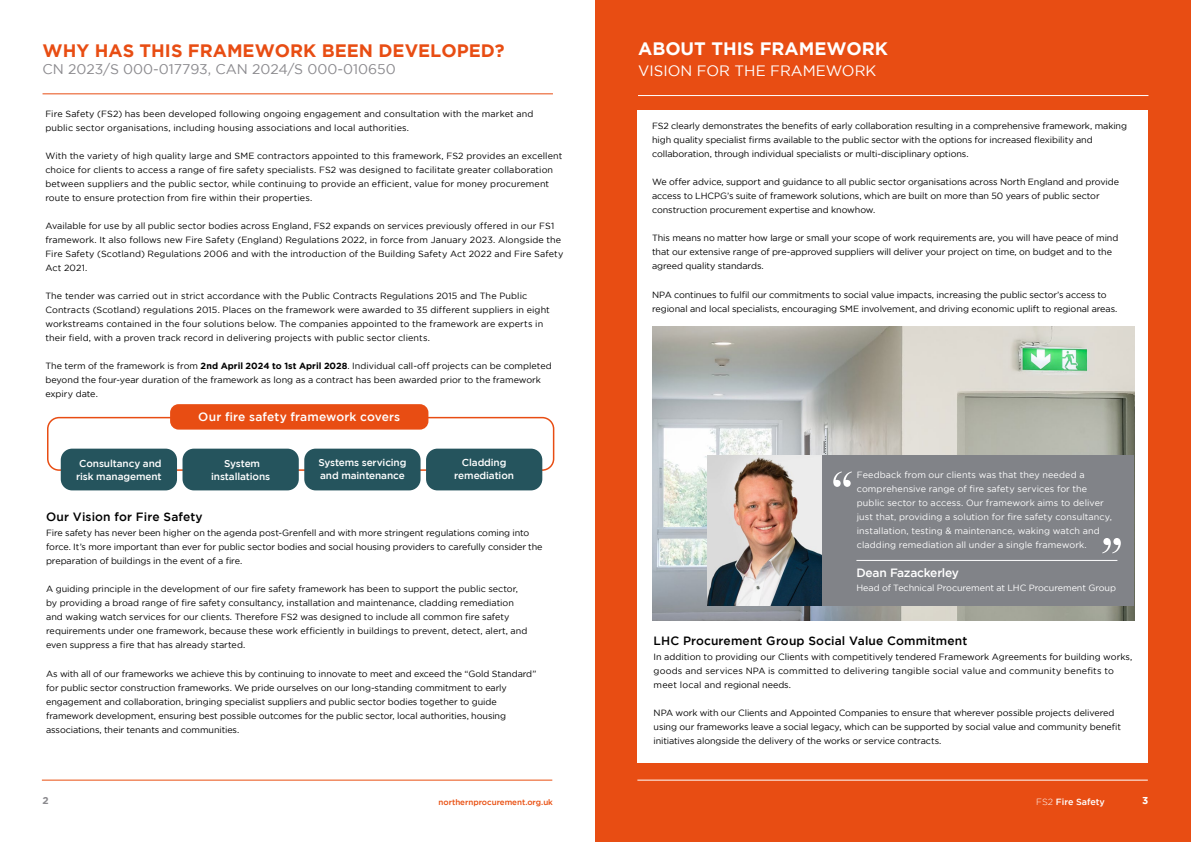
<style>
.page{position:relative;width:1191px;height:842px;background:#fff}
.page>*{position:absolute;margin:0;border:0;box-sizing:border-box;transform-origin:0 0}
.t1{font:60px "Bask Old Face";color:#fff}
.t2{font:700 18px "Gotham";color:#e84d13}
.t3{font:700 18px "Gotham";color:#fff}
.t4{font:15px "Gotham";color:#fff}
.t5{font:14px "Gotham";color:#8b8a8e}
.t6{font:500 12px "Gotham";letter-spacing:.01em;color:#000}
.t7{font:500 12px "Gotham";letter-spacing:-.005em;color:#fff}
.t8{font:500 10px/13px "Gotham";letter-spacing:-.01em;color:#fff;text-align:center}
.t9{font:700 10px "Gotham";color:#8b8a8e}
.t10{font:700 10px "Gotham";color:#fff}
.t11{font:9px/14px "Gotham";letter-spacing:-.005em;color:#000}
.t12{font:9px/14px "Gotham";letter-spacing:.01em;color:#fff}
.t13{font:9px "Gotham";letter-spacing:-.01em;color:#fff}
.t14{font:500 9px "Gotham";color:#fff}
.t15{font:500 8px "Gotham";color:#e94e0f}
.s1{font-weight:700}
.s2{font-weight:300}
</style>
<div class="page">
<hr style="left:42px;top:780px;width:510px;height:1px;background:#e94e0f">
<hr style="left:43px;top:93px;width:510px;height:1px;background:#e84d13">
<div style="left:595px;top:0;width:596px;height:842px;background:#e84d13"></div>
<div style="left:637px;top:110px;width:510px;height:652px;background:#fff"></div>
<hr style="left:637px;top:780px;width:510px;height:1px;background:#fff">
<hr style="left:638px;top:95px;width:510px;height:1px;background:#fff">
<img style="left:652px;top:327px;width:482px;height:294px">
<div style="left:811px;top:456px;width:323px;height:150px;background:#818388"></div>
<hr style="left:856px;top:560px;width:261px;height:1px;background:#fff">
<img style="left:708px;top:456px;width:113px;height:150px">
<div style="left:47px;top:417px;width:507px;height:54px;border:2px solid #e84d13;border-radius:11px"></div>
<div style="left:61px;top:449px;width:116px;height:41px;background:#25545d;border-radius:11px"></div>
<div style="left:182px;top:449px;width:117px;height:41px;background:#25545d;border-radius:11px"></div>
<div style="left:304px;top:449px;width:116px;height:41px;background:#25545d;border-radius:11px"></div>
<div style="left:426px;top:449px;width:116px;height:41px;background:#25545d;border-radius:11px"></div>
<div style="left:170px;top:404px;width:258px;height:26px;background:#e84d13;border-radius:9px"></div>
<h2 class="t2" style="left:43px;top:40px;width:463px">WHY HAS THIS FRAMEWORK BEEN DEVELOPED?</h2>
<h3 class="t5" style="left:43px;top:62px;width:355px">CN 2023/S 000-017793, CAN 2024/S 000-010650</h3>
<p class="t11" style="left:45px;top:106px;width:489px">Fire Safety (FS2) has been developed following ongoing engagement and consultation with the market and public sector organisations, including housing associations and local authorities.</p>
<p class="t11" style="left:45px;top:149px;width:518px">With the variety of high quality large and SME contractors appointed to this framework, FS2 provides an excellent choice for clients to access a range of fire safety specialists. FS2 was designed to facilitate greater collaboration between suppliers and the public sector, while continuing to provide an efficient, value for money procurement route to ensure protection from fire within their properties.</p>
<p class="t11" style="left:45px;top:219px;width:519px">Available for use by all public sector bodies across England, FS2 expands on services previously offered in our FS1 framework. It also follows new Fire Safety (England) Regulations 2022, in force from January 2023. Alongside the Fire Safety (Scotland) Regulations 2006 and with the introduction of the Building Safety Act 2022 and Fire Safety Act 2021.</p>
<p class="t11" style="left:45px;top:289px;width:506px">The tender was carried out in strict accordance with the Public Contracts Regulations 2015 and The Public Contracts (Scotland) regulations 2015. Places on the framework were awarded to 35 different suppliers in eight workstreams contained in the four solutions below. The companies appointed to the framework are experts in their field, with a proven track record in delivering projects with public sector clients.</p>
<p class="t11" style="left:45px;top:359px;width:508px">The term of the framework is from <span class="s1">2nd April 2024 to 1st April 2028</span>. Individual call-off projects can be completed beyond the four-year duration of the framework as long as a contract has been awarded prior to the framework expiry date.</p>
<h3 class="t7" style="left:198px;top:410px;width:203px">Our fire safety framework covers</h3>
<p class="t8" style="left:76px;top:456px;width:87px">Consultancy and risk management</p>
<p class="t8" style="left:211px;top:456px;width:61px">System installations</p>
<p class="t8" style="left:318px;top:456px;width:90px;text-align:left">Systems servicing and maintenance</p>
<p class="t8" style="left:454px;top:456px;width:61px">Cladding remediation</p>
<h3 class="t6" style="left:46px;top:510px;width:158px">Our Vision for Fire Safety</h3>
<p class="t11" style="left:46px;top:526px;width:498px">Fire safety has never been higher on the agenda post-Grenfell and with more stringent regulations coming into force. It’s more important than ever for public sector bodies and social housing providers to carefully consider the preparation of buildings in the event of a fire.</p>
<p class="t11" style="left:46px;top:582px;width:483px">A guiding principle in the development of our fire safety framework has been to support the public sector, by providing a broad range of fire safety consultancy, installation and maintenance, cladding remediation and waking watch services for our clients. Therefore FS2 was designed to include all common fire safety requirements under one framework, because these work efficiently in buildings to prevent, detect, alert, and even suppress a fire that has already started.</p>
<p class="t11" style="left:46px;top:666px;width:492px">As with all of our frameworks we achieve this by continuing to innovate to meet and exceed the “Gold Standard” for public sector construction frameworks. We pride ourselves on our long-standing commitment to early engagement and collaboration, bringing specialist suppliers and public sector bodies together to guide framework development, ensuring best possible outcomes for the public sector, local authorities, housing associations, their tenants and communities.</p>
<p class="t9" style="left:43px;top:795px;width:8px">2</p>
<p class="t15" style="left:438px;top:797px;width:116px">northernprocurement.org.uk</p>
<h2 class="t3" style="left:638px;top:38px;width:251px">ABOUT THIS FRAMEWORK</h2>
<h3 class="t4" style="left:638px;top:62px;width:240px">VISION FOR THE FRAMEWORK</h3>
<p class="t11" style="left:652px;top:119px;width:476px">FS2 clearly demonstrates the benefits of early collaboration resulting in a comprehensive framework, making high quality specialist firms available to the public sector with the options for increased flexibility and collaboration, through individual specialists or multi-disciplinary options.</p>
<p class="t11" style="left:652px;top:175px;width:468px">We offer advice, support and guidance to all public sector organisations across North England and provide access to LHCPG’s suite of framework solutions, which are built on more than 50 years of public sector construction procurement expertise and knowhow.</p>
<p class="t11" style="left:652px;top:231px;width:468px">This means no matter how large or small your scope of work requirements are, you will have peace of mind that our extensive range of pre-approved suppliers will deliver your project on time, on budget and to the agreed quality standards.</p>
<p class="t11" style="left:652px;top:287px;width:467px">NPA continues to fulfil our commitments to social value impacts, increasing the public sector’s access to regional and local specialists, encouraging SME involvement, and driving economic uplift to regional areas.</p>
<h1 class="t1" style="left:830px;top:460px;width:26px">“</h1>
<p class="t12" style="left:857px;top:468px;width:257px">Feedback from our clients was that they needed a comprehensive range of fire safety services for the public sector to access. Our framework aims to deliver just that, providing a solution for fire safety consultancy, installation, testing &amp; maintenance, waking watch and cladding remediation all under a single framework.</p>
<h3 class="t7" style="left:856px;top:566px;width:104px">Dean Fazackerley</h3>
<p class="t13" style="left:856px;top:582px;width:261px">Head of Technical Procurement at LHC Procurement Group</p>
<h1 class="t1" style="left:1099px;top:526px;width:26px">”</h1>
<h3 class="t6" style="left:653px;top:634px;width:315px">LHC Procurement Group Social Value Commitment</h3>
<p class="t11" style="left:653px;top:650px;width:480px">In addition to providing our Clients with competitively tendered Framework Agreements for building works, goods and services NPA is committed to delivering tangible social value and community benefits to meet local and regional needs.</p>
<p class="t11" style="left:653px;top:706px;width:469px">NPA work with our Clients and Appointed Companies to ensure that wherever possible projects delivered using our frameworks leave a social legacy, which can be supported by social value and community benefit initiatives alongside the delivery of the works or service contracts.</p>
<p class="t14" style="left:1036px;top:796px;width:70px"><span class="s2">FS2</span> Fire Safety</p>
<p class="t10" style="left:1142px;top:795px;width:8px">3</p>
</div>
